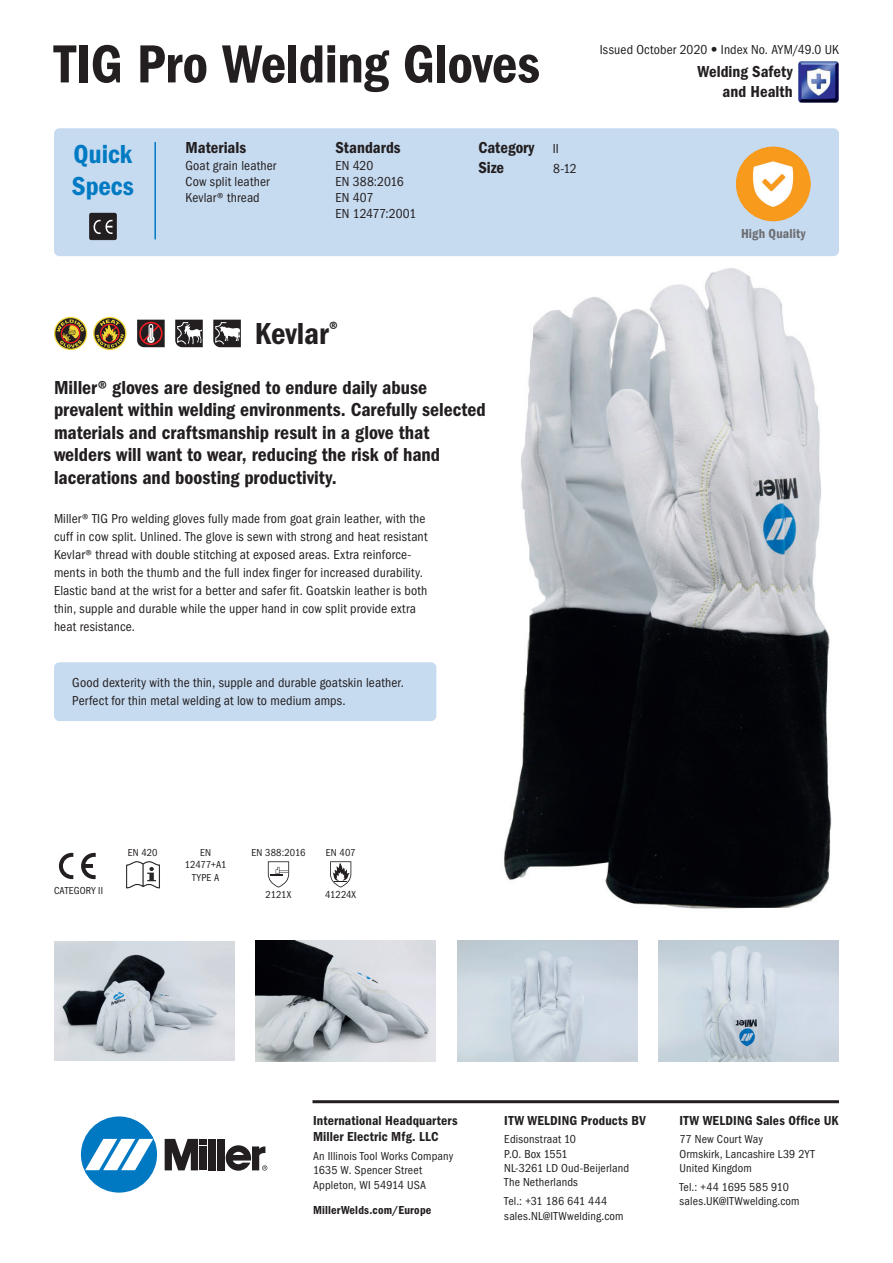
<style>
.page{position:relative;width:893px;height:1263px;background:#fff}
.page>*{position:absolute;margin:0;border:0;box-sizing:border-box;transform-origin:0 0}
.t1{font:55.5px "ITC Franklin Gothic Std Dm Cd";letter-spacing:-.01em;color:#231f20}
.t2{font:31.5px "ITC Franklin Gothic Std Dm Cd";letter-spacing:-.005em;color:#231f20}
.t3{font:27px/32.4px "ITC Franklin Gothic Std Dm Cd";color:#007ac2}
.t4{font:19.5px/22.5px "ITC Franklin Gothic Std Dm Cd";color:#231f20}
.t5{font:16.5px/19.8px "ITC Franklin Gothic Std Dm Cd";color:#231f20;text-align:right}
.t6{font:condensed 13.5px/18px "ITC Franklin Gothic Std";letter-spacing:.01em;color:#231f20}
.t7{font:13.5px/16.2px "ITC Franklin Gothic Std Dm Cd";letter-spacing:.01em;color:#231f20}
.t8{font:13.5px "ITC Franklin Gothic Std Dm Cd";letter-spacing:.005em;color:#6c6d70}
.t9{font:condensed 12px/14.4px "ITC Franklin Gothic Std";letter-spacing:.015em;color:#231f20}
.t10{font:12px "ITC Franklin Gothic Std Dm Cd";letter-spacing:.015em;color:#231f20}
.t11{font:condensed 10.5px/12.6px "ITC Franklin Gothic Std";letter-spacing:.01em;color:#231f20;text-align:center}
.s1{font-family:"ITC Franklin Gothic Std";font-stretch:condensed;font-size:13.5px}
.s2{font-family:"Helvetica Neue LT Com";font-weight:200;font-stretch:normal}
</style>
<div class="page">
<img style="left:504px;top:253px;width:335px;height:656px">
<img style="left:799px;top:62px;width:40px;height:40px">
<div style="left:54px;top:128px;width:785px;height:128px;background:#c6daf0;border-radius:5px"></div>
<div style="left:54px;top:662px;width:382px;height:59px;background:#c6daf0;border-radius:5px"></div>
<svg style="left:89px;top:213px;width:28px;height:27px"></svg>
<hr style="left:154px;top:142px;width:2px;height:97px;background:#007ac2">
<div style="left:81px;top:1116px;width:76px;height:76px;background:#0079c2;border-radius:50%"></div>
<svg style="left:85px;top:1139px;width:68px;height:31px"></svg>
<div style="left:209px;top:1139px;width:7px;height:31px;background:#231f20"></div>
<div style="left:218px;top:1139px;width:7px;height:31px;background:#231f20"></div>
<svg style="left:165px;top:1139px;width:42px;height:31px"></svg>
<svg style="left:226px;top:1145px;width:41px;height:26px"></svg>
<hr style="left:312px;top:1100px;width:527px;height:3px;background:#231f20">
<svg style="left:93px;top:317px;width:33px;height:33px"></svg>
<svg style="left:94px;top:318px;width:31px;height:31px"></svg>
<svg style="left:96px;top:319px;width:28px;height:29px"></svg>
<svg style="left:330px;top:861px;width:21px;height:26px"></svg>
<svg style="left:81px;top:853px;width:15px;height:26px"></svg>
<svg style="left:59px;top:853px;width:14px;height:26px"></svg>
<svg style="left:268px;top:861px;width:21px;height:27px"></svg>
<svg style="left:175px;top:320px;width:28px;height:27px"></svg>
<svg style="left:213px;top:320px;width:28px;height:27px"></svg>
<svg style="left:137px;top:320px;width:28px;height:27px"></svg>
<img style="left:54px;top:941px;width:180px;height:120px">
<img style="left:256px;top:941px;width:180px;height:120px">
<img style="left:457px;top:941px;width:180px;height:120px">
<img style="left:659px;top:941px;width:180px;height:120px">
<img style="left:126px;top:861px;width:34px;height:28px">
<svg style="left:54px;top:317px;width:33px;height:33px"></svg>
<svg style="left:55px;top:318px;width:31px;height:31px"></svg>
<svg style="left:57px;top:319px;width:27px;height:29px"></svg>
<img style="left:736px;top:147px;width:75px;height:74px;border-radius:37px">
<h1 class="t1" style="left:54px;top:32px;width:487px">TIG Pro Welding Gloves</h1>
<h3 class="t3" style="left:72px;top:138px;width:64px">Quick<br>Specs</h3>
<p class="t5" style="left:335px;top:138px;width:67px">Standards</p>
<p class="t5" style="left:186px;top:138px;width:62px">Materials</p>
<p class="t6" style="left:186px;top:157px;width:92px;line-height:16.2px">Goat grain leather<br>Cow split leather<br>Kevlar® thread</p>
<p class="t6" style="left:335px;top:157px;width:82px;line-height:16.2px">EN 420<br>EN 388:2016<br>EN 407<br>EN 12477:2001</p>
<p class="t5" style="left:478px;top:138px;width:82px;text-align:left">Category <span class="s1">II<br></span>Size</p>
<p class="t6" style="left:553px;top:160px;width:25px">8-12</p>
<p class="t6" style="left:600px;top:41px;width:241px">Issued October 2020 <span class="s2">•</span> Index No. AYM/49.0 UK</p>
<p class="t5" style="left:697px;top:62px;width:97px">Welding Safety and Health</p>
<p class="t8" style="left:741px;top:226px;width:66px">High Quality</p>
<h2 class="t2" style="left:255px;top:316px;width:85px">Kevlar<sup>®</sup></h2>
<p class="t4" style="left:54px;top:376px;width:433px">Miller® gloves are designed to endure daily abuse prevalent within welding environments. Carefully selected materials and craftsmanship result in a glove that welders will want to wear, reducing the risk of hand lacerations and boosting productivity.</p>
<p class="t6" style="left:54px;top:510px;width:375px">Miller® TIG Pro welding gloves fully made from goat grain leather, with the cuff in cow split. Unlined. The glove is sewn with strong and heat resistant Kevlar® thread with double stitching at exposed areas. Extra reinforce&shy;ments in both the thumb and the full index finger for increased durability.<br>Elastic band at the wrist for a better and safer fit. Goatskin leather is both thin, supple and durable while the upper hand in cow split provide extra heat resistance.</p>
<p class="t6" style="left:72px;top:673px;width:333px">Good dexterity with the thin, supple and durable goatskin leather.<br>Perfect for thin metal welding at low to medium amps.</p>
<p class="t11" style="left:54px;top:884px;width:51px">CATEGORY II</p>
<p class="t11" style="left:128px;top:846px;width:31px">EN 420</p>
<p class="t11" style="left:326px;top:846px;width:31px">EN 407</p>
<p class="t11" style="left:325px;top:888px;width:32px">41224X</p>
<p class="t11" style="left:251px;top:846px;width:55px">EN 388:2016</p>
<p class="t11" style="left:266px;top:888px;width:27px">2121X</p>
<p class="t11" style="left:185px;top:846px;width:43px">EN<br>12477+A1<br>TYPE A</p>
<p class="t7" style="left:313px;top:1112px;width:146px">International Headquarters<br>Miller Electric Mfg. LLC</p>
<p class="t9" style="left:313px;top:1149px;width:142px">An Illinois Tool Works Company<br>1635 W. Spencer Street<br>Appleton, WI 54914 USA</p>
<p class="t10" style="left:313px;top:1203px;width:120px">MillerWelds.com/Europe</p>
<p class="t7" style="left:504px;top:1112px;width:143px">ITW WELDING Products BV</p>
<p class="t9" style="left:504px;top:1132px;width:126px">Edisonstraat 10<br>P.O. Box 1551<br>NL-3261 LD Oud-Beijerland<br>The Netherlands</p>
<p class="t9" style="left:504px;top:1194px;width:121px">Tel.: +31 186 641 444 sales.NL@ITWwelding.com</p>
<p class="t7" style="left:679px;top:1112px;width:161px">ITW WELDING Sales Office UK</p>
<p class="t9" style="left:679px;top:1132px;width:137px">77 New Court Way<br>Ormskirk, Lancashire L39 2YT<br>United Kingdom</p>
<p class="t9" style="left:679px;top:1180px;width:122px">Tel.: +44 1695 585 910 sales.UK@ITWwelding.com</p>
</div>
